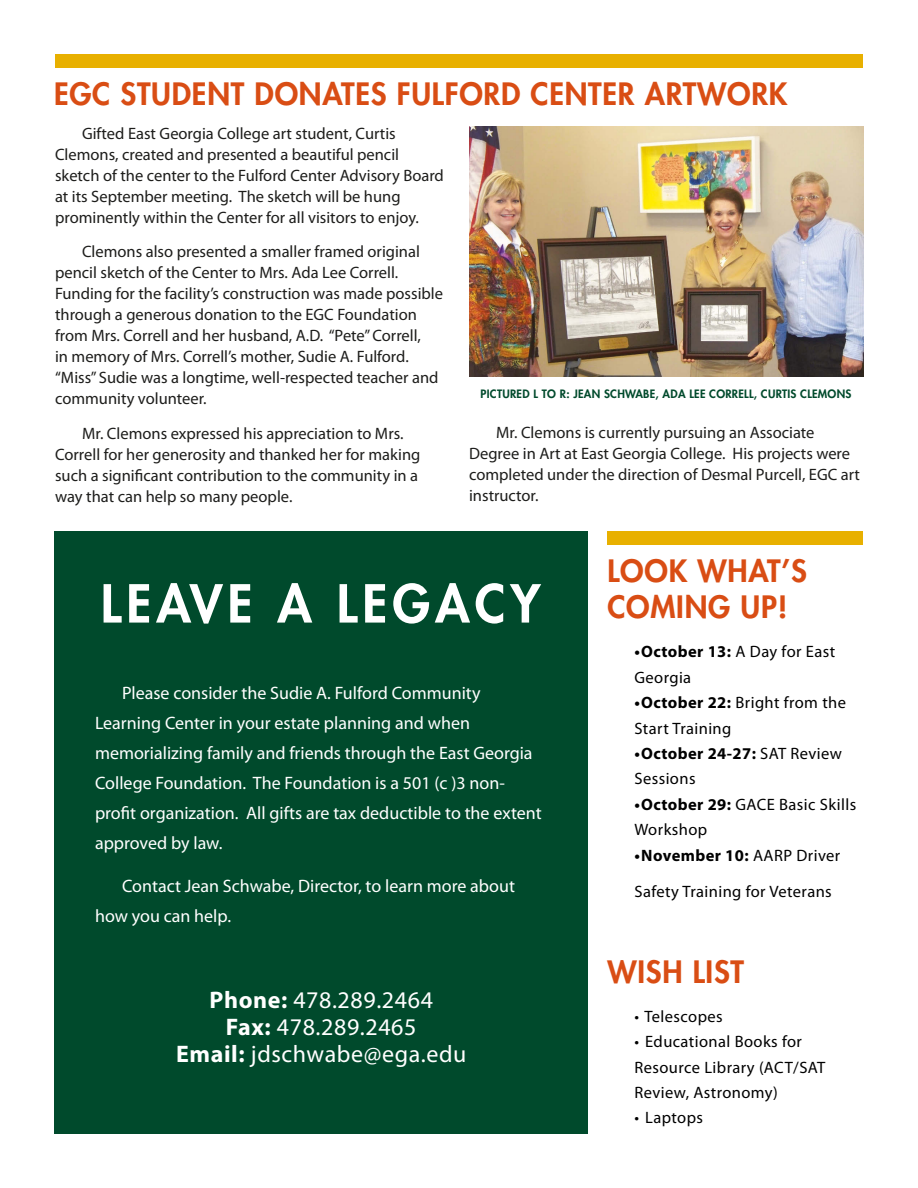
<style>
.page{position:relative;width:918px;height:1188px;background:#fff}
.page>*{position:absolute;margin:0;border:0;box-sizing:border-box;transform-origin:0 0}
.t1{font:800 51px "Futura Std";color:#fff}
.t2{font:800 30px/36px "Futura Std";letter-spacing:.025em;color:#d94d14}
.t3{font:24px/27px "Myriad Pro";letter-spacing:.025em;color:#fff;text-align:center}
.t4{font:18px/30px "Myriad Pro";color:#fff}
.t5{font:16.5px/21px "Myriad Pro";color:#1d1d1b}
.t6{font:16.5px/25.5px "Myriad Pro";letter-spacing:.025em;color:#000}
.t7{font:800 11.25px "Futura Std";letter-spacing:.025em;color:#004a2c}
.s1{font-weight:700}
</style>
<div class="page">
<div style="left:55px;top:54px;width:808px;height:14px;background:#e8b000"></div>
<div style="left:54px;top:532px;width:533px;height:602px;background:#004a2c"></div>
<img style="left:469px;top:126px;width:395px;height:251px">
<div style="left:608px;top:532px;width:255px;height:13px;background:#e8b000"></div>
<h2 class="t2" style="left:54px;top:76px;width:19px">EGC</h2>
<h2 class="t2" style="left:121px;top:76px;width:71px">STUDENT</h2>
<h2 class="t2" style="left:255px;top:76px;width:20px">DONATES</h2>
<h2 class="t2" style="left:397px;top:76px;width:54px">FULFORD</h2>
<h2 class="t2" style="left:531px;top:76px;width:19px">CENTER</h2>
<h2 class="t2" style="left:645px;top:76px;width:144px">ARTWORK</h2>
<p class="t5" style="left:55px;top:122px;width:390px;text-indent:27px">Gifted East Georgia College art student, Curtis Clemons, created and presented a beautiful pencil sketch of the center to the Fulford Center Advisory Board at its September meeting. The sketch will be hung prominently within the Center for all visitors to enjoy.</p>
<p class="t5" style="left:55px;top:241px;width:390px;text-indent:27px">Clemons also presented a smaller framed original pencil sketch of the Center to Mrs. Ada Lee Correll.<br>Funding for the facility’s construction was made possible through a generous donation to the EGC Foundation from Mrs. Correll and her husband, A.D. “Pete” Correll,<br>in memory of Mrs. Correll’s mother, Sudie A. Fulford. “Miss” Sudie was a longtime, well-respected teacher and community volunteer.</p>
<p class="t5" style="left:55px;top:422px;width:367px;text-indent:27px">Mr. Clemons expressed his appreciation to Mrs.<br>Correll for her generosity and thanked her for making such a significant contribution to the community in a way that can help so many people.</p>
<p class="t5" style="left:469px;top:422px;width:392px;text-indent:27px">Mr. Clemons is currently pursuing an Associate Degree in Art at East Georgia College. His projects were completed under the direction of Desmal Purcell, EGC art instructor.</p>
<p class="t7" style="left:481px;top:387px;width:37px">PICTURED</p>
<p class="t7" style="left:534px;top:387px;width:53px">L TO R: JEAN</p>
<p class="t7" style="left:604px;top:387px;width:120px">SCHWABE, ADA LEE CORRELL</p>
<p class="t7" style="left:754px;top:387px;width:28px">, CURTIS</p>
<p class="t7" style="left:800px;top:387px;width:37px">CLEMONS</p>
<h1 class="t1" style="left:101px;top:571px;width:31px">LEAVE</h1>
<h1 class="t1" style="left:277px;top:571px;width:94px">A LEGAC</h1>
<h1 class="t1" style="left:511px;top:571px;width:31px">Y</h1>
<p class="t4" style="left:95px;top:677px;width:448px;text-indent:27px">Please consider the Sudie A. Fulford Community Learning Center in your estate planning and when memorializing family and friends through the East Georgia College Foundation. The Foundation is a 501 (c )3 non&shy;profit organization. All gifts are tax deductible to the extent approved by law.</p>
<p class="t4" style="left:95px;top:871px;width:421px;text-indent:27px">Contact Jean Schwabe, Director, to learn more about how you can help.</p>
<h3 class="t3" style="left:176px;top:986px;width:292px"><span class="s1">Phone:</span> 478.289.2464<br><span class="s1">Fax:</span> 478.289.2465<br><span class="s1">Email:</span> jdschwabe@ega.edu</h3>
<h2 class="t2" style="left:607px;top:553px;width:201px">LOOK WHAT’S<br>COMING UP!</h2>
<p class="t6" style="left:634px;top:638px;width:202px"><span class="s1">• October 13:</span> A Day for East<br>Georgia</p>
<p class="t6" style="left:634px;top:689px;width:213px"><span class="s1">• October 22:</span> Bright from the<br>Start Training</p>
<p class="t6" style="left:634px;top:740px;width:209px"><span class="s1">• October 24-27:</span> SAT Review<br>Sessions</p>
<p class="t6" style="left:634px;top:791px;width:223px"><span class="s1">• October 29:</span> GACE Basic Skills<br>Workshop</p>
<p class="t6" style="left:634px;top:837px;width:207px;line-height:36px"><span class="s1">• November 10:</span> AARP Driver<br>Safety Training for Veterans</p>
<h2 class="t2" style="left:608px;top:953px;width:138px">WISH LIST</h2>
<p class="t6" style="left:634px;top:1003px;width:90px">• Telescopes</p>
<p class="t6" style="left:634px;top:1028px;width:192px">• Educational Books for<br>Resource Library (ACT/SAT<br>Review, Astronomy)</p>
<p class="t6" style="left:634px;top:1105px;width:70px">• Laptops</p>
</div>
